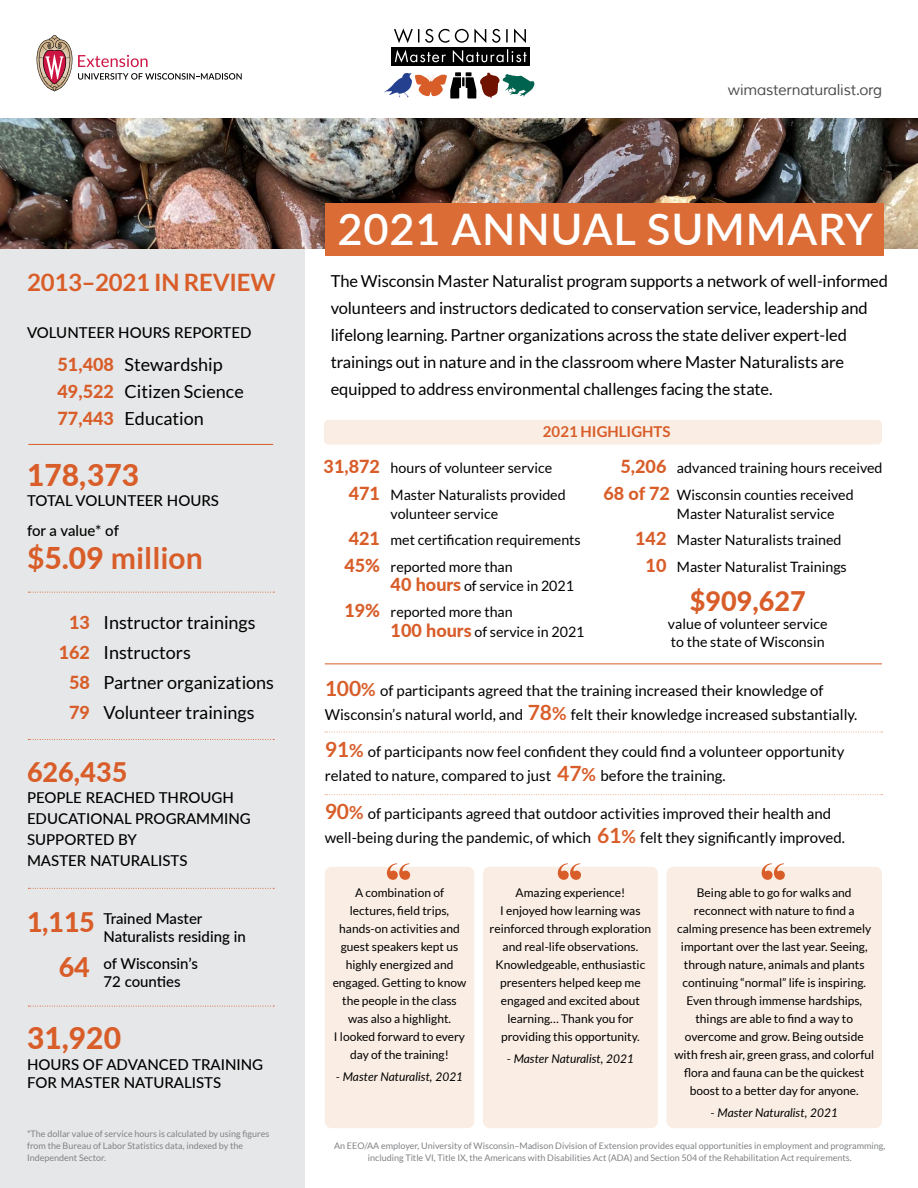
<style>
.page{position:relative;width:918px;height:1188px;background:#fff}
.page>*{position:absolute;margin:0;border:0;box-sizing:border-box;transform-origin:0 0}
.t1{font:54px "Elephant";color:#d85d29}
.h1_annual_summary{font:600 43.5px "Lato";letter-spacing:.02em;color:#fff}
.p_volunteer_data{font:800 30px "Lato";color:#d85d29}
.p_volunteer_data-2{font:700 30px "Lato";color:#d85d29}
.yearly_stats{font:800 27px "Lato";color:#d85d29}
.p_volunteer_data-3{font:800 27px "Lato";color:#d85d29}
.t2{font:700 24px "Lato";letter-spacing:-.01em;color:#d85d29}
.p_volunteer_data-4{font:18px "Lato";color:#000}
.t3{font:16.5px/27px "Lato";letter-spacing:-.01em;color:#000}
.year_highlights{font:15px/24px "Lato";color:#000}
.p_volunteer_data-5{font:500 15px/21px "Lato";color:#000}
.h2_volunteer_hours_r{font:500 15px "Lato";color:#000}
.t4{font:15px "Muli";letter-spacing:-.015em;color:#4d4d4f}
.h2_2020_service_high{font:700 15px "Lato";color:#d85d29}
.yearly_stats-2{font:14.25px/19.5px "Lato";color:#000}
.year_highlights___qu{font:12px/18px "Lato";color:#000;text-align:center}
.year_highlights___qu-2{font:italic 12px "Lato";color:#000}
.AA_EEO{font:9px/12px "Lato";color:#808285}
.s1{font-weight:800;color:#d85d29}
.s2{font-weight:800}
.s3{font-weight:800;font-size:27px;color:#d85d29}
.s4{font-weight:800;font-size:18px;color:#d85d29}
.s5{font-weight:700;font-size:21px;color:#d85d29}
.s6{font-weight:700;font-size:18px;color:#d85d29}
</style>
<div class="page">
<svg style="left:36px;top:35px;width:206px;height:57px"></svg>
<div style="left:391px;top:48px;width:139px;height:18px;background:#000"></div>
<svg style="left:395px;top:49px;width:132px;height:14px"></svg>
<svg style="left:394px;top:28px;width:132px;height:15px"></svg>
<svg style="left:383px;top:72px;width:152px;height:26px"></svg>
<div style="left:0;top:235px;width:304px;height:953px;background:#e6e7e8"></div>
<img style="left:0;top:119px;width:918px;height:129px">
<div style="left:326px;top:203px;width:558px;height:52px;background:#db6c36"></div>
<div style="left:324px;top:420px;width:558px;height:25px;background:#faede4;border-radius:5px"></div>
<div style="left:483px;top:867px;width:175px;height:261px;background:#faede4;border-radius:7px"></div>
<div style="left:325px;top:867px;width:149px;height:261px;background:#faede4;border-radius:7px"></div>
<div style="left:667px;top:867px;width:215px;height:261px;background:#faede4;border-radius:7px"></div>
<svg style="left:28px;top:592px;width:246px;height:1px"></svg>
<svg style="left:28px;top:739px;width:246px;height:1px"></svg>
<svg style="left:28px;top:888px;width:246px;height:1px"></svg>
<svg style="left:28px;top:1006px;width:246px;height:1px"></svg>
<hr style="left:28px;top:444px;width:245px;height:1px;background:#d85d29">
<svg style="left:325px;top:732px;width:558px;height:1px"></svg>
<svg style="left:325px;top:794px;width:558px;height:1px"></svg>
<hr style="left:325px;top:663px;width:557px;height:1px;background:#d85d29">
<h2 class="t2" style="left:27px;top:269px;width:250px">2013–2021 IN REVIEW</h2>
<h2 class="h2_volunteer_hours_r" style="left:27px;top:322px;width:226px">VOLUNTEER HOURS REPORTED</h2>
<p class="p_volunteer_data-4" style="left:58px;top:354px;width:167px"><span class="s1">51,408</span> Stewardship</p>
<p class="p_volunteer_data-4" style="left:58px;top:381px;width:188px"><span class="s1">49,522</span> Citizen Science</p>
<p class="p_volunteer_data-4" style="left:58px;top:408px;width:148px"><span class="s1">77,443</span> Education</p>
<p class="p_volunteer_data" style="left:27px;top:453px;width:114px">178,373</p>
<p class="p_volunteer_data-5" style="left:27px;top:489px;width:194px">TOTAL VOLUNTEER HOURS</p>
<p class="p_volunteer_data-5" style="left:27px;top:519px;width:93px">for a value* of</p>
<p class="p_volunteer_data-2" style="left:27px;top:541px;width:177px">$<span class="s2">5.09</span> million</p>
<p class="p_volunteer_data-4" style="left:69px;top:612px;width:188px"><span class="s1">13</span> Instructor trainings</p>
<p class="p_volunteer_data-4" style="left:59px;top:642px;width:134px"><span class="s1">162</span> Instructors</p>
<p class="p_volunteer_data-4" style="left:69px;top:672px;width:206px"><span class="s1">58</span> Partner organizations</p>
<p class="p_volunteer_data-4" style="left:69px;top:702px;width:187px"><span class="s1">79</span> Volunteer trainings</p>
<p class="p_volunteer_data-3" style="left:27px;top:752px;width:102px">626,435</p>
<p class="p_volunteer_data-5" style="left:27px;top:786px;width:225px">PEOPLE REACHED THROUGH<br>EDUCATIONAL PROGRAMMING<br>SUPPORTED BY<br>MASTER NATURALISTS</p>
<p class="p_volunteer_data-5" style="left:27px;top:908px;width:177px"><span class="s3">1,115</span> Trained Master</p>
<p class="p_volunteer_data-5" style="left:104px;top:926px;width:144px">Naturalists residing in</p>
<p class="p_volunteer_data-5" style="left:59px;top:953px;width:141px"><span class="s3">64</span> of Wisconsin’s</p>
<p class="p_volunteer_data-5" style="left:103px;top:971px;width:79px">72 counties</p>
<p class="p_volunteer_data" style="left:27px;top:1016px;width:96px">31,920</p>
<p class="p_volunteer_data-5" style="left:27px;top:1055px;width:238px;line-height:18px">HOURS OF ADVANCED TRAINING<br>FOR MASTER NATURALISTS</p>
<p class="AA_EEO" style="left:27px;top:1128px;width:244px">*The dollar value of service hours is calculated by using figures from the Bureau of Labor Statistics data, indexed by the<br>Independent Sector.</p>
<p class="t4" style="left:728px;top:80px;width:156px">wimasternaturalist.org</p>
<h1 class="h1_annual_summary" style="left:337px;top:197px;width:537px">2021 ANNUAL SUMMARY</h1>
<p class="t3" style="left:331px;top:267px;width:559px">The Wisconsin Master Naturalist program supports a network of well-informed volunteers and instructors dedicated to conservation service, leadership and lifelong learning. Partner organizations across the state deliver expert-led trainings out in nature and in the classroom where Master Naturalists are equipped to address environmental challenges facing the state.</p>
<h2 class="h2_2020_service_high" style="left:543px;top:423px;width:129px">2021 HIGHLIGHTS</h2>
<p class="yearly_stats-2" style="left:620px;top:458px;width:264px"><span class="s4">5,206</span> advanced training hours received</p>
<p class="yearly_stats-2" style="left:677px;top:485px;width:178px;text-indent:-74px"><span class="s4">68 of 72</span> Wisconsin counties received<br>Master Naturalist service</p>
<p class="yearly_stats-2" style="left:635px;top:530px;width:208px"><span class="s4">142</span> Master Naturalists trained</p>
<p class="yearly_stats-2" style="left:646px;top:557px;width:203px"><span class="s4">10</span> Master Naturalist Trainings</p>
<p class="yearly_stats" style="left:690px;top:581px;width:117px">$909,627</p>
<p class="yearly_stats-2" style="left:668px;top:615px;width:161px;line-height:18px">value of volunteer service to the state of Wisconsin</p>
<p class="year_highlights" style="left:325px;top:678px;width:534px"><span class="s5">100</span><span class="s6">%</span> of participants agreed that the training increased their knowledge of<br>Wisconsin’s natural world, and <span class="s5">78</span><span class="s6">%</span> felt their knowledge increased substantially.</p>
<p class="year_highlights" style="left:325px;top:740px;width:521px"><span class="s5">91</span><span class="s6">%</span> of participants now feel confident they could find a volunteer opportunity related to nature, compared to just <span class="s5">47</span><span class="s6">%</span> before the training.</p>
<p class="year_highlights" style="left:325px;top:801px;width:522px"><span class="s5">90</span><span class="s6">%</span> of participants agreed that outdoor activities improved their health and well-being during the pandemic, of which <span class="s5">61</span><span class="s6">%</span> felt they significantly improved.</p>
<p class="yearly_stats-2" style="left:324px;top:458px;width:230px"><span class="s4">31,872</span> hours of volunteer service</p>
<p class="yearly_stats-2" style="left:391px;top:485px;width:177px;text-indent:-42px"><span class="s4">471</span> Master Naturalists provided volunteer service</p>
<p class="yearly_stats-2" style="left:349px;top:530px;width:233px"><span class="s4">421</span> met certification requirements</p>
<p class="yearly_stats-2" style="left:391px;top:557px;width:185px;text-indent:-46px"><span class="s4">45%</span> reported more than<br><span class="s4">40 hours</span> of service in 2021</p>
<p class="yearly_stats-2" style="left:391px;top:602px;width:195px;text-indent:-46px"><span class="s4">19%</span> reported more than<br><span class="s4">100 hours</span> of service in 2021</p>
<p class="t1" style="left:386px;top:850px;width:26px">“</p>
<p class="year_highlights___qu" style="left:333px;top:883px;width:135px">A combination of lectures, field trips, hands-on activities and guest speakers kept us highly energized and engaged. Getting to know the people in the class was also a highlight.<br>I looked forward to every day of the training!</p>
<p class="year_highlights___qu-2" style="left:336px;top:1068px;width:129px">- Master Naturalist, 2021</p>
<p class="t1" style="left:557px;top:850px;width:26px">“</p>
<p class="year_highlights___qu" style="left:516px;top:883px;width:111px">Amazing experience!</p>
<p class="year_highlights___qu" style="left:500px;top:901px;width:142px">I enjoyed how learning was</p>
<p class="year_highlights___qu" style="left:490px;top:919px;width:163px">reinforced through exploration and real-life observations.<br>Knowledgeable, enthusiastic presenters helped keep me engaged and excited about learning… Thank you for providing this opportunity.</p>
<p class="year_highlights___qu-2" style="left:507px;top:1050px;width:129px">- Master Naturalist, 2021</p>
<p class="t1" style="left:761px;top:850px;width:26px">“</p>
<p class="year_highlights___qu" style="left:674px;top:883px;width:201px">Being able to go for walks and reconnect with nature to find a calming presence has been extremely important over the last year. Seeing, through nature, animals and plants continuing “normal” life is inspiring.<br>Even through immense hardships, things are able to find a way to overcome and grow. Being outside with fresh air, green grass, and colorful flora and fauna can be the quickest boost to a better day for anyone.</p>
<p class="year_highlights___qu-2" style="left:711px;top:1104px;width:129px">- Master Naturalist, 2021</p>
<p class="AA_EEO" style="left:334px;top:1140px;width:553px;text-align:center">An EEO/AA employer, University of Wisconsin–Madison Division of Extension provides equal opportunities in employment and programming, including Title VI, Title IX, the Americans with Disabilities Act (ADA) and Section 504 of the Rehabilitation Act requirements.</p>
</div>
